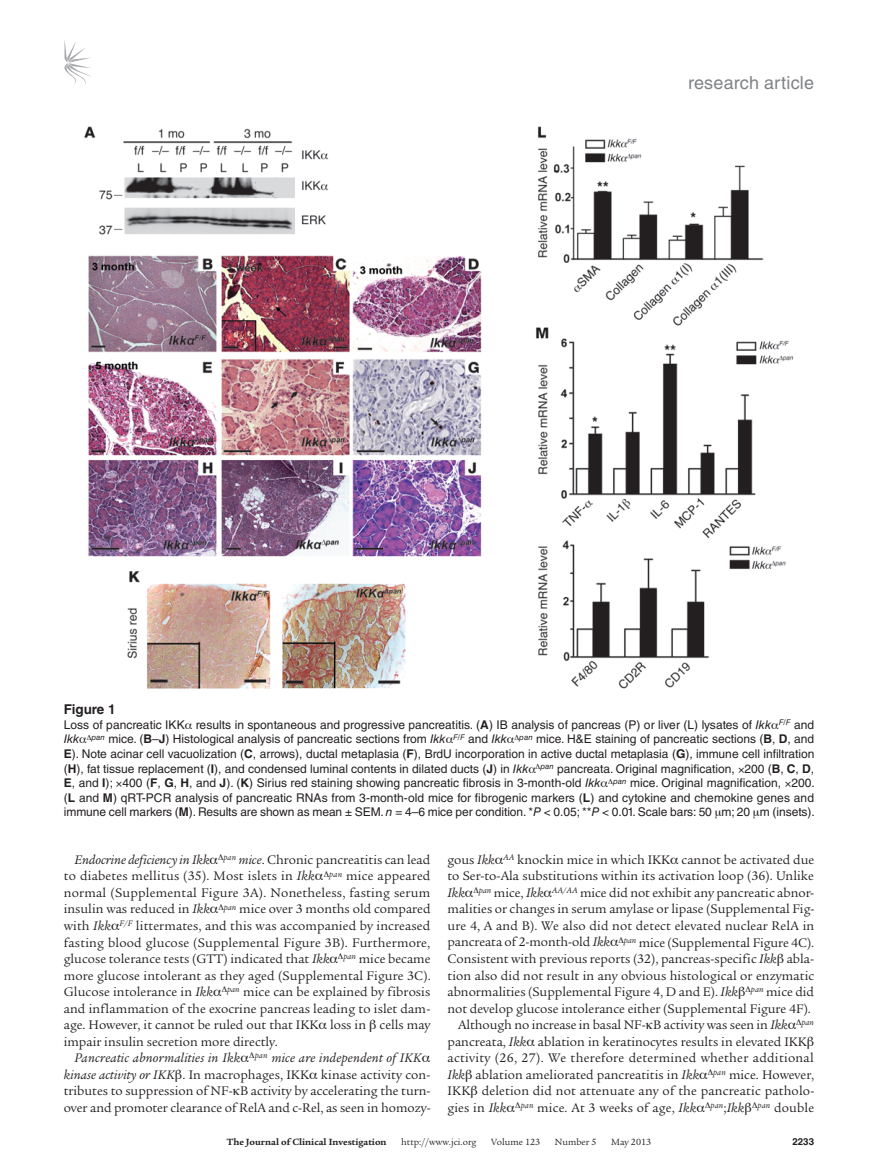
<style>
.page{position:relative;width:878px;height:1175px;background:#fff}
.page>*{position:absolute;margin:0;border:0;box-sizing:border-box;transform-origin:0 0}
.t1{font:18px "Helvetica LT Std";letter-spacing:.01em;color:#808285}
.t2{font:13.5px/16.5px "Legacy Serif Std";color:#231f20;text-align:justify}
.t3{font:13.5px "Legacy Serif Std";letter-spacing:.02em;color:#231f20}
.t4{font:700 13.5px "Helvetica LT Std";color:#231f20}
.t5{font:12px/14.7px "Helvetica LT Std";letter-spacing:-.005em;color:#231f20;text-align:justify}
.t6{font:9.75px "Legacy Serif Std";color:#231f20}
.t7{font:700 9.75px "Legacy Serif Std";color:#231f20}
.t8{font:700 9.75px "Helvetica LT Std";color:#231f20}
.s1{font-weight:700}
.s2{font-style:italic}
</style>
<div class="page">
<svg style="left:64px;top:40px;width:27px;height:45px"></svg>
<img style="left:84px;top:126px;width:710px;height:563px">
<h1 class="t1" style="left:688px;top:73px;width:127px">research article</h1>
<p class="t4" style="left:64px;top:701px;width:53px">Figure 1</p>
<p class="t5" style="left:64px;top:717px;width:752px">Loss of pancreatic IKK results in spontaneous and progressive pancreatitis. (<span class="s1">A</span>) IB analysis of pancreas (P) or liver (L) lysates of <span class="s2">Ikk</span> <sup>F/F</sup> and <span class="s2">Ikk</span> <sup>pan</sup> mice. (<span class="s1">B</span>–<span class="s1">J</span>) Histological analysis of pancreatic sections from <span class="s2">Ikk</span> <sup>F/F</sup> and <span class="s2">Ikk</span> <sup>pan</sup> mice. H&amp;E staining of pancreatic sections (<span class="s1">B</span>, <span class="s1">D</span>, and <span class="s1">E</span>). Note acinar cell vacuolization (<span class="s1">C</span>, arrows), ductal metaplasia (<span class="s1">F</span>), BrdU incorporation in active ductal metaplasia (<span class="s1">G</span>), immune cell infiltration (<span class="s1">H</span>), fat tissue replacement (<span class="s1">I</span>), and condensed luminal contents in dilated ducts (<span class="s1">J</span>) in <span class="s2">Ikk</span> <sup>pan</sup> pancreata. Original magnification, 200 (<span class="s1">B</span>, <span class="s1">C</span>, <span class="s1">D</span>, <span class="s1">E</span>, and <span class="s1">I</span>); 400 (<span class="s1">F</span>, <span class="s1">G</span>, <span class="s1">H</span>, and <span class="s1">J</span>). (<span class="s1">K</span>) Sirius red staining showing pancreatic fibrosis in 3-month-old <span class="s2">Ikk</span> <sup>pan</sup> mice. Original magnification, 200. (<span class="s1">L</span> and <span class="s1">M</span>) qRT-PCR analysis of pancreatic RNAs from 3-month-old mice for fibrogenic markers (<span class="s1">L</span>) and cytokine and chemokine genes and immune cell markers (<span class="s1">M</span>). Results are shown as mean ± SEM. <span class="s2">n</span> = 4–6 mice per condition. *<span class="s2">P</span> &lt; 0.05; **<span class="s2">P</span> &lt; 0.01. Scale bars: 50 m; 20 m (insets).</p>
<p class="t2" style="left:64px;top:851px;width:368px;text-indent:11px"><span class="s2">Endocrine deficiency in Ikk</span> <sup>pan</sup> <span class="s2">mice</span>. Chronic pancreatitis can lead to diabetes mellitus (35). Most islets in <span class="s2">Ikk</span> <sup>pan</sup> mice appeared normal (Supplemental Figure 3A). Nonetheless, fasting serum insulin was reduced in <span class="s2">Ikk</span> <sup>pan</sup> mice over 3 months old compared with <span class="s2">Ikk</span> <sup>F/F</sup> littermates, and this was accompanied by increased fasting blood glucose (Supplemental Figure 3B). Furthermore, glucose tolerance tests (GTT) indicated that <span class="s2">Ikk</span> <sup>pan</sup> mice became more glucose intolerant as they aged (Supplemental Figure 3C).<br>Glucose intolerance in <span class="s2">Ikk</span> <sup>pan</sup> mice can be explained by fibrosis and inflammation of the exocrine pancreas leading to islet dam&shy;age. However, it cannot be ruled out that IKK loss in cells may impair insulin secretion more directly.</p>
<p class="t2" style="left:64px;top:1049px;width:368px;text-align:center"><span class="s2">Pancreatic abnormalities in Ikk</span> <sup>pan</sup> <span class="s2">mice are independent of IKK kinase activity or IKK</span> . In macrophages, IKK kinase activity con&shy;tributes to suppression of NF- B activity by accelerating the turn&shy;over and promoter clearance of RelA and c-Rel, as seen in homozy-</p>
<p class="t2" style="left:447px;top:851px;width:368px">gous <span class="s2">Ikk</span> <sup>AA</sup> knockin mice in which IKK cannot be activated due</p>
<p class="t2" style="left:447px;top:868px;width:368px">to Ser-to-Ala substitutions within its activation loop (36). Unlike</p>
<p class="t2" style="left:447px;top:884px;width:368px"><span class="s2">Ikk</span> <sup>pan</sup> mice, <span class="s2">Ikk</span> <sup>AA/AA</sup> mice did not exhibit any pancreatic abnor-</p>
<p class="t2" style="left:447px;top:901px;width:368px">malities or changes in serum amylase or lipase (Supplemental Fig-</p>
<p class="t2" style="left:447px;top:917px;width:368px">ure 4, A and B). We also did not detect elevated nuclear RelA in</p>
<p class="t2" style="left:447px;top:934px;width:368px">pancreata of 2-month-old <span class="s2">Ikk</span> <sup>pan</sup> mice (Supplemental Figure 4C).</p>
<p class="t2" style="left:447px;top:950px;width:368px">Consistent with previous reports (32), pancreas-specific <span class="s2">Ikk</span> abla-</p>
<p class="t2" style="left:447px;top:967px;width:368px">tion also did not result in any obvious histological or enzymatic</p>
<p class="t2" style="left:447px;top:983px;width:368px">abnormalities (Supplemental Figure 4, D and E). <span class="s2">Ikk</span> <sup>pan</sup> mice did</p>
<p class="t2" style="left:447px;top:1000px;width:365px">not develop glucose intolerance either (Supplemental Figure 4F).</p>
<p class="t2" style="left:458px;top:1016px;width:357px">Although no increase in basal NF- B activity was seen in <span class="s2">Ikk</span> <sup>pan</sup></p>
<p class="t2" style="left:447px;top:1033px;width:361px">pancreata, <span class="s2">Ikk</span> ablation in keratinocytes results in elevated IKK</p>
<p class="t3" style="left:447px;top:1050px;width:368px">activity (26, 27). We therefore determined whether additional</p>
<p class="t2" style="left:447px;top:1066px;width:368px"><span class="s2">Ikk</span> ablation ameliorated pancreatitis in <span class="s2">Ikk</span> <sup>pan</sup> mice. However,</p>
<p class="t2" style="left:447px;top:1082px;width:368px">IKK deletion did not attenuate any of the pancreatic patholo-</p>
<p class="t2" style="left:447px;top:1099px;width:368px">gies in <span class="s2">Ikk</span> <sup>pan</sup> mice. At 3 weeks of age, <span class="s2">Ikk</span> <sup>pan</sup>;<span class="s2">Ikk</span> <sup>pan</sup> double</p>
<p class="t7" style="left:227px;top:1135px;width:161px">The Journal of Clinical Investigation</p>
<p class="t6" style="left:401px;top:1136px;width:77px">http://www.jci.org</p>
<p class="t6" style="left:491px;top:1136px;width:50px">Volume 123</p>
<p class="t6" style="left:555px;top:1136px;width:43px">Number 5</p>
<p class="t6" style="left:611px;top:1136px;width:41px">May 2013</p>
<p class="t8" style="left:792px;top:1135px;width:23px">2233</p>
</div>
